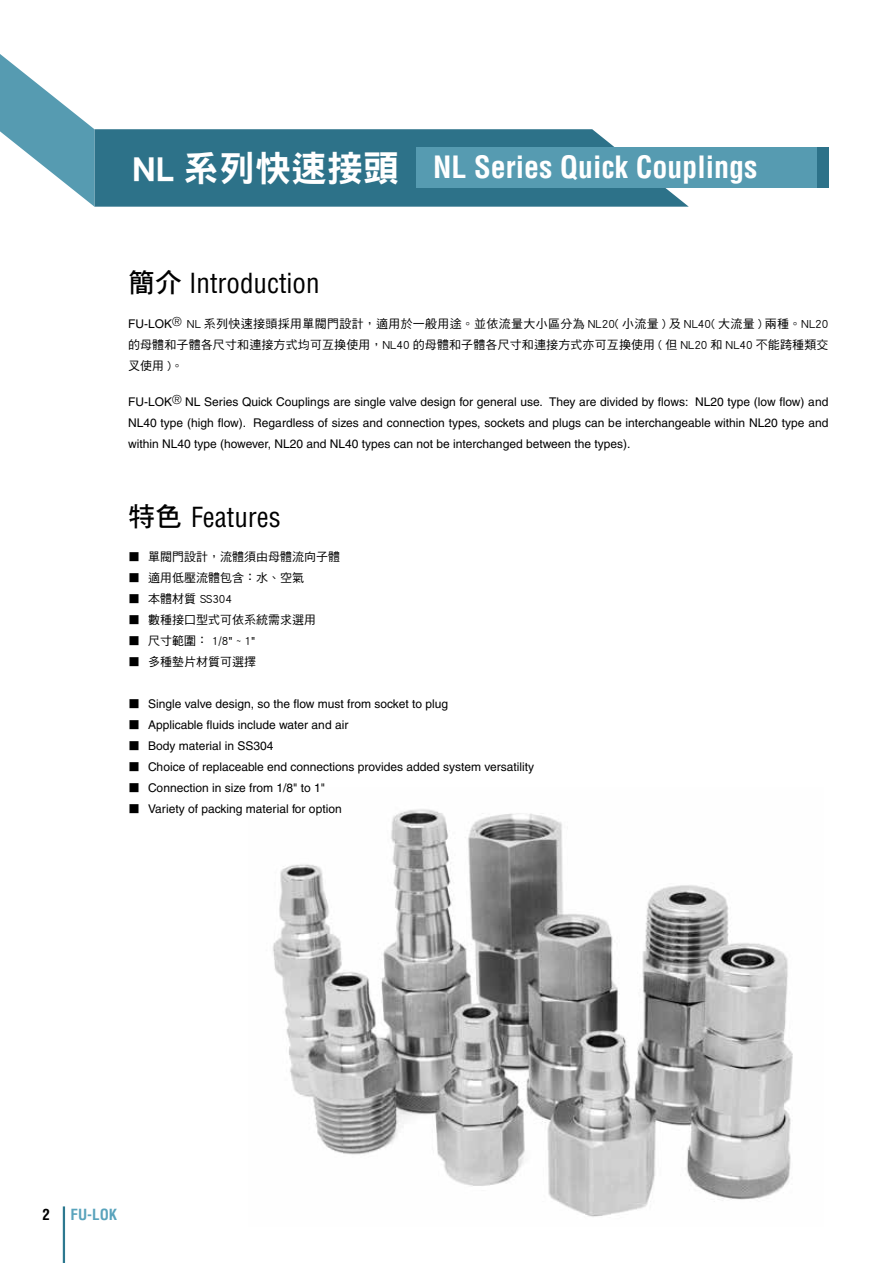
<style>
.page{position:relative;width:893px;height:1263px;background:#fff}
.page>*{position:absolute;margin:0;border:0;box-sizing:border-box;transform-origin:0 0}
.t1{font:700 condensed 30px "Helvetica";color:#fff}
.t2{font:condensed 27px "Helvetica";color:#000}
.t3{font:700 condensed 15px "Helvetica";color:#59a3bc}
.t4{font:700 condensed 15px "Helvetica";color:#000}
.t5{font:12px/21px "Helvetica";color:#000;text-align:justify}
.t6{font:12px/21px "DF Hei Std W5";color:#000;text-align:justify}
.s1{font-family:"DF Hei Std W9";font-weight:400;font-stretch:normal;font-size:36px}
.s2{font-family:"DF Hei Std W7";font-stretch:normal}
.s3{font-family:"Helvetica"}
.s4{font-family:"DF Hei Std W5"}
</style>
<div class="page">
<hr style="left:63px;top:1206px;width:2px;height:57px;background:#2c788f">
<svg style="left:94px;top:129px;width:595px;height:78px;background:#397a90"></svg>
<svg style="left:0;top:54px;width:94px;height:153px"></svg>
<img style="left:273px;top:809px;width:520px;height:408px">
<div style="left:417px;top:148px;width:412px;height:40px;background:#569bb1"></div>
<div style="left:817px;top:148px;width:12px;height:40px;background:#2d7289"></div>
<h1 class="t1" style="left:132px;top:149px;width:627px"><span class="s1">NL 系列快速接頭</span> NL Series Quick Couplings</h1>
<h2 class="t2" style="left:128px;top:266px;width:193px"><span class="s2">簡介</span> Introduction</h2>
<p class="t6" style="left:128px;top:313px;width:702px"><span class="s3">FU-LOK</span><sup>®</sup> NL 系列快速接頭採用單閥門設計，適用於一般用途。並依流量大小區分為 NL20( 小流量 ) 及 NL40( 大流量 ) 兩種。NL20的母體和子體各尺寸和連接方式均可互換使用，NL40 的母體和子體各尺寸和連接方式亦可互換使用 ( 但 NL20 和 NL40 不能跨種類交叉使用 )。</p>
<p class="t5" style="left:128px;top:392px;width:702px">FU-LOK<sup>®</sup> NL Series Quick Couplings are single valve design for general use. They are divided by flows: NL20 type (low flow) and NL40 type (high flow). Regardless of sizes and connection types, sockets and plugs can be interchangeable within NL20 type and within NL40 type (however, NL20 and NL40 types can not be interchanged between the types).</p>
<h2 class="t2" style="left:128px;top:500px;width:154px"><span class="s2">特色</span> Features</h2>
<p class="t6" style="left:128px;top:546px;width:213px">■ 單閥門設計，流體須由母體流向子體</p>
<p class="t6" style="left:128px;top:567px;width:177px">■ 適用低壓流體包含：水、空氣</p>
<p class="t6" style="left:128px;top:588px;width:106px">■ 本體材質 SS304</p>
<p class="t6" style="left:128px;top:609px;width:189px">■ 數種接口型式可依系統需求選用</p>
<p class="t6" style="left:128px;top:630px;width:129px">■ 尺寸範圍： 1/8" ~ 1"</p>
<p class="t6" style="left:128px;top:651px;width:129px">■ 多種墊片材質可選擇</p>
<p class="t5" style="left:128px;top:693px;width:322px"><span class="s4">■</span> Single valve design, so the flow must from socket to plug</p>
<p class="t5" style="left:128px;top:714px;width:222px"><span class="s4">■</span> Applicable fluids include water and air</p>
<p class="t5" style="left:128px;top:735px;width:147px"><span class="s4">■</span> Body material in SS304</p>
<p class="t5" style="left:128px;top:756px;width:408px"><span class="s4">■</span> Choice of replaceable end connections provides added system versatility</p>
<p class="t5" style="left:128px;top:777px;width:199px"><span class="s4">■</span> Connection in size from 1/8" to 1"</p>
<p class="t5" style="left:128px;top:798px;width:215px"><span class="s4">■</span> Variety of packing material for option</p>
<p class="t4" style="left:43px;top:1205px;width:9px">2</p>
<p class="t3" style="left:71px;top:1205px;width:48px">FU-LOK</p>
</div>
